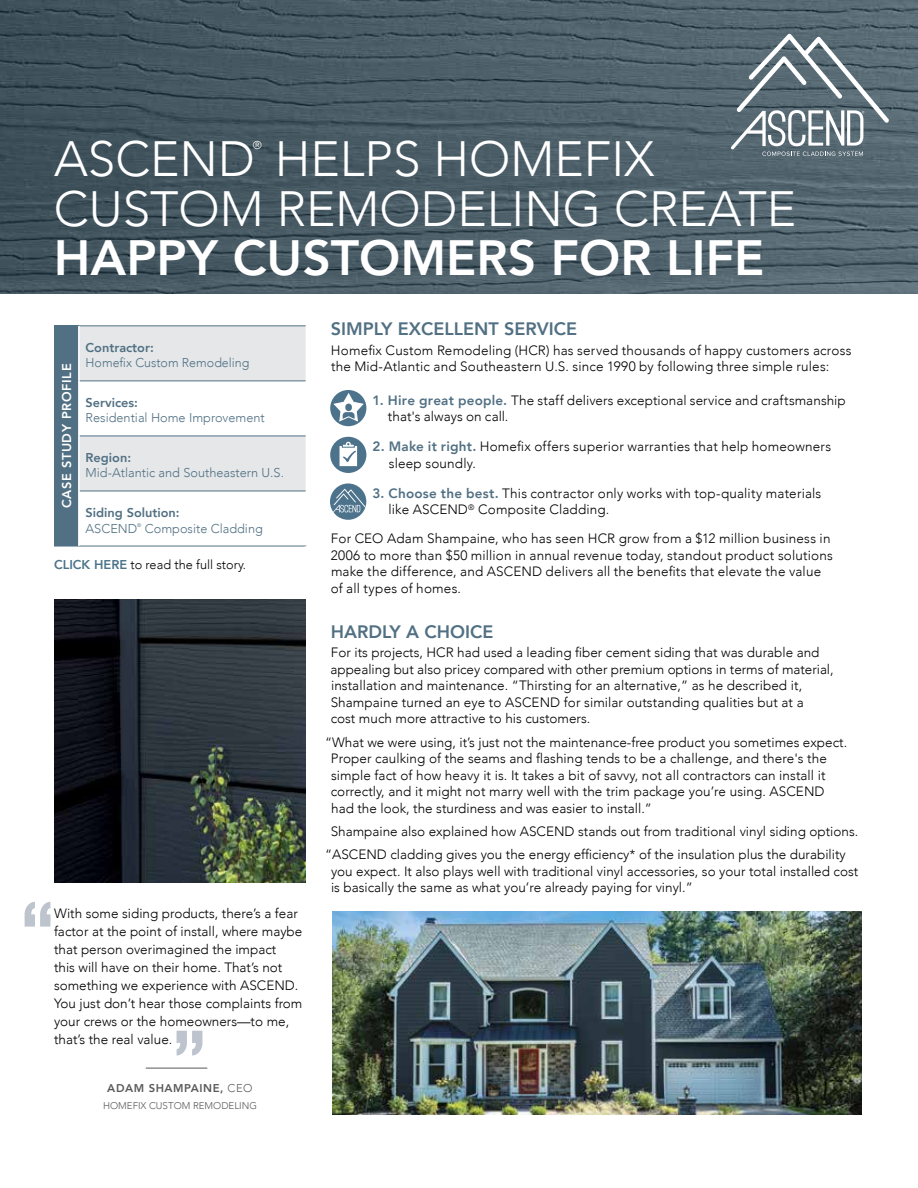
<style>
.page{position:relative;width:918px;height:1188px;background:#fff}
.page>*{position:absolute;margin:0;border:0;box-sizing:border-box;transform-origin:0 0}
.t1{font:300 49.5px "Avenir";color:#fff}
.t2{font:800 49.5px "Avenir";color:#fff}
.t3{font:800 18px "Avenir";color:#517083}
.t4{font:300 13.5px/16.5px "Avenir";color:#000}
.t5{font:300 12.75px "Avenir";color:#517083}
.t6{font:800 12.75px "Avenir";color:#517083}
.t7{font:300 12.75px "Avenir";color:#000}
.t8{font:800 12.75px "Avenir";letter-spacing:.05em;color:#fff}
.t9{font:300 11.4px "Avenir";color:#fff}
.t10{font:800 11.25px "Avenir";letter-spacing:.05em;color:#58595b}
.t11{font:300 9.75px "Avenir";color:#58595b}
.t12{font:300 5.25px "Avenir";color:#517083}
.s1{font-weight:800;color:#4c748b}
.s2{font-weight:300}
.s3{font-weight:800;color:#517083}
</style>
<div class="page">
<img style="left:0;top:0;width:918px;height:294px">
<img style="left:54px;top:599px;width:252px;height:283px">
<div style="left:54px;top:326px;width:25px;height:220px;background:#517083"></div>
<hr style="left:80px;top:491px;width:226px;height:1px;background:#517083">
<svg style="left:80px;top:326px;width:226px;height:165px"></svg>
<svg style="left:54px;top:546px;width:25px;height:1px"></svg>
<hr style="left:79px;top:546px;width:227px;height:1px;background:#517083">
<hr style="left:78px;top:326px;width:2px;height:55px;background:#fff">
<hr style="left:78px;top:381px;width:2px;height:55px;background:#fff">
<hr style="left:78px;top:436px;width:2px;height:55px;background:#fff">
<hr style="left:78px;top:491px;width:2px;height:55px;background:#fff">
<hr style="left:305px;top:546px;width:1px;height:34px;background:#fff">
<svg style="left:25px;top:902px;width:25px;height:25px"></svg>
<svg style="left:177px;top:1031px;width:25px;height:25px"></svg>
<svg style="left:731px;top:34px;width:158px;height:122px;background:#73828a"></svg>
<hr style="left:146px;top:1068px;width:61px;height:1px;background:#58595b">
<img style="left:332px;top:912px;width:530px;height:203px">
<div style="left:330px;top:390px;width:36px;height:36px;background:#4d738c;border-radius:50%"></div>
<svg style="left:333px;top:393px;width:32px;height:29px"></svg>
<div style="left:330px;top:437px;width:36px;height:36px;background:#4d738c;border-radius:50%"></div>
<svg style="left:340px;top:441px;width:17px;height:25px"></svg>
<svg style="left:330px;top:483px;width:36px;height:37px"></svg>
<svg style="left:332px;top:489px;width:34px;height:25px"></svg>
<h1 class="t1" style="left:54px;top:130px;width:602px">ASCEND HELPS HOMEFIX</h1>
<p class="t9" style="left:253px;top:138px;width:11px">®</p>
<h1 class="t1" style="left:54px;top:180px;width:744px">CUSTOM REMODELING CREATE</h1>
<h1 class="t2" style="left:54px;top:220px;width:712px">HAPPY CUSTOMERS FOR LIFE</h1>
<p class="t6" style="left:86px;top:338px;width:70px">Contractor:</p>
<p class="t5" style="left:86px;top:355px;width:165px">Homefix Custom Remodeling</p>
<p class="t6" style="left:86px;top:393px;width:54px">Services:</p>
<p class="t5" style="left:86px;top:411px;width:181px">Residential Home Improvement</p>
<p class="t6" style="left:86px;top:448px;width:47px">Region:</p>
<p class="t5" style="left:86px;top:466px;width:200px">Mid-Atlantic and Southeastern U.S.</p>
<p class="t6" style="left:86px;top:503px;width:96px">Siding Solution:</p>
<p class="t5" style="left:86px;top:521px;width:53px">ASCEND</p>
<p class="t12" style="left:137px;top:522px;width:6px">®</p>
<p class="t5" style="left:145px;top:521px;width:120px">Composite Cladding</p>
<p class="t7" style="left:54px;top:557px;width:194px"><span class="s1">CLICK HERE</span> to read the full story.</p>
<p class="t8" style="left:57px;top:508px;width:146px;rotate:-90deg">CASE STUDY PROFILE</p>
<p class="t4" style="left:54px;top:905px;width:250px;line-height:18px">With some siding products, there’s a fear factor at the point of install, where maybe that person overimagined the impact<br>this will have on their home. That’s not something we experience with ASCEND.<br>You just don’t hear those complaints from your crews or the homeowners—to me, that’s the real value.</p>
<p class="t10" style="left:107px;top:1080px;width:147px">ADAM SHAMPAINE, <span class="s2">CEO</span></p>
<p class="t11" style="left:103px;top:1100px;width:155px">HOMEFIX CUSTOM REMODELING</p>
<h2 class="t3" style="left:331px;top:315px;width:248px">SIMPLY EXCELLENT SERVICE</h2>
<p class="t4" style="left:331px;top:342px;width:522px">Homefix Custom Remodeling (HCR) has served thousands of happy customers across the Mid-Atlantic and Southeastern U.S. since 1990 by following three simple rules:</p>
<p class="t4" style="left:388px;top:392px;width:459px;text-indent:-15px"><span class="s3">1. Hire great people.</span> The staff delivers exceptional service and craftsmanship that's always on call.</p>
<p class="t4" style="left:389px;top:439px;width:444px;text-indent:-16px"><span class="s3">2. Make it right.</span> Homefix offers superior warranties that help homeowners sleep soundly.</p>
<p class="t4" style="left:389px;top:485px;width:434px;text-indent:-16px"><span class="s3">3. Choose the best.</span> This contractor only works with top-quality materials like ASCEND<sup>®</sup> Composite Cladding.</p>
<p class="t4" style="left:331px;top:530px;width:504px">For CEO Adam Shampaine, who has seen HCR grow from a $12 million business in 2006 to more than $50 million in annual revenue today, standout product solutions make the difference, and ASCEND delivers all the benefits that elevate the value of all types of homes.</p>
<h2 class="t3" style="left:331px;top:617px;width:164px">HARDLY A CHOICE</h2>
<p class="t4" style="left:331px;top:644px;width:504px">For its projects, HCR had used a leading fiber cement siding that was durable and appealing but also pricey compared with other premium options in terms of material, installation and maintenance. “Thirsting for an alternative,” as he described it, Shampaine turned an eye to ASCEND for similar outstanding qualities but at a<br>cost much more attractive to his customers.</p>
<p class="t4" style="left:331px;top:734px;width:518px;text-indent:-6px">“What we were using, it’s just not the maintenance-free product you sometimes expect.<br>Proper caulking of the seams and flashing tends to be a challenge, and there's the simple fact of how heavy it is. It takes a bit of savvy, not all contractors can install it correctly, and it might not marry well with the trim package you’re using. ASCEND had the look, the sturdiness and was easier to install.”</p>
<p class="t4" style="left:325px;top:820px;width:535px;line-height:23.2px;text-indent:6px">Shampaine also explained how ASCEND stands out from traditional vinyl siding options. “ASCEND cladding gives you the energy efficiency* of the insulation plus the durability</p>
<p class="t4" style="left:331px;top:863px;width:529px">you expect. It also plays well with traditional vinyl accessories, so your total installed cost is basically the same as what you’re already paying for vinyl.”</p>
</div>
